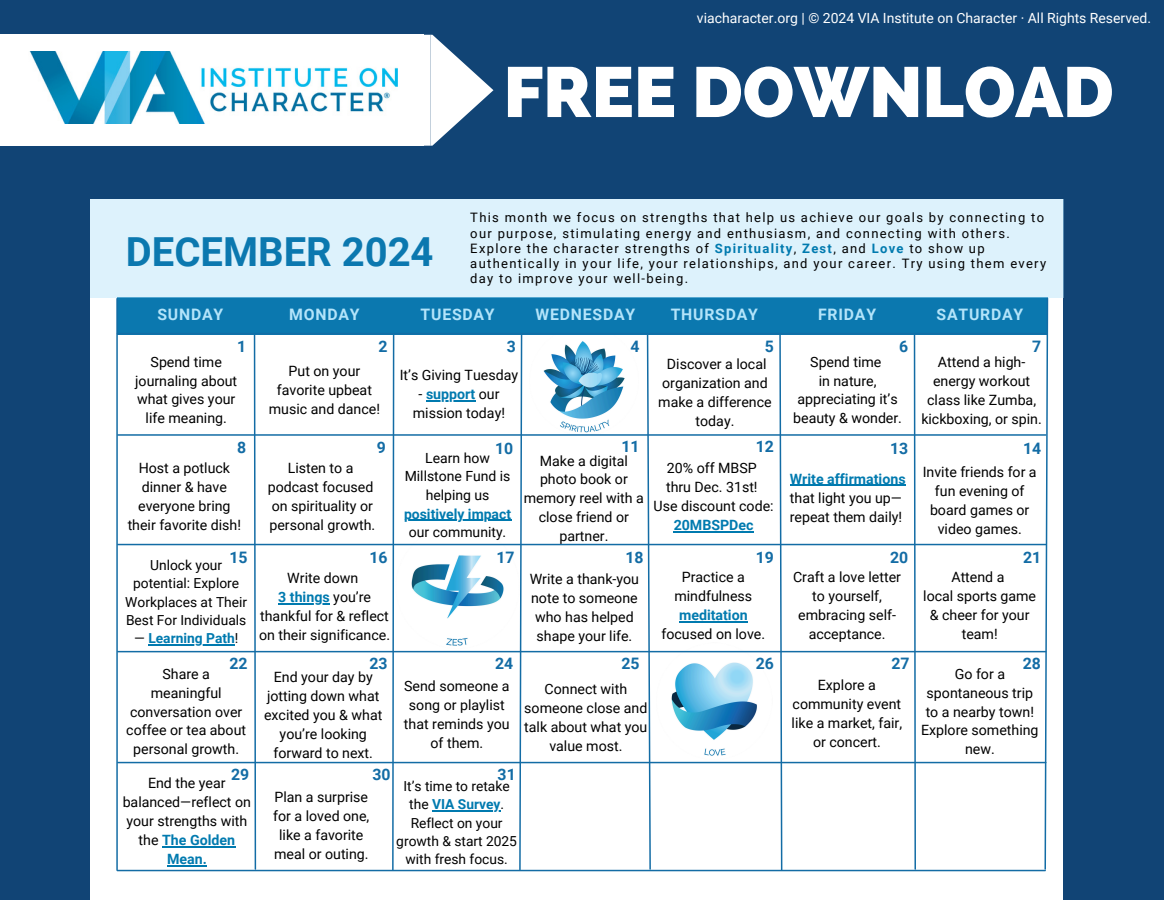
<style>
.page{position:relative;width:1164px;height:900px;background:#114475}
.page>*{position:absolute;margin:0;border:0;box-sizing:border-box;transform-origin:0 0}
.t1{font:800 70.8px "Raleway";color:#fff}
.t2{font:700 40px "Roboto";color:#0b78af}
.t3{font:700 15.8px "Roboto";color:#136ca5}
.t4{font:700 15.8px "Roboto";letter-spacing:.05em;color:#b3e4fa}
.t5{font:14.2px/19px "Roboto";color:#000;text-align:center}
.t6{font:700 14.2px "Roboto";color:#007aaf}
.t7{font:14px "Roboto";color:#fff}
.t8{font:14px/18.6px "Roboto";color:#000;text-align:center}
.t9{font:700 14px "Roboto";color:#007aaf}
.t10{font:13.8px/18.4px "Roboto";color:#000;text-align:center}
.t11{font:700 13.8px "Roboto";color:#007aaf}
.t12{font:13px/15.2px "Roboto";letter-spacing:.1em;color:#000}
.s1{font-weight:700;color:#007aaf}
.s2{font-weight:400;color:#000}
</style>
<div class="page">
<div style="left:90px;top:199px;width:973px;height:701px;background:#fff"></div>
<img style="left:655px;top:650px;width:119px;height:106px">
<img style="left:395px;top:543px;width:123px;height:103px">
<img style="left:543px;top:341px;width:82px;height:92px">
<svg style="left:391px;top:335px;width:4px;height:535px"></svg>
<svg style="left:253px;top:335px;width:4px;height:535px"></svg>
<svg style="left:913px;top:335px;width:4px;height:535px"></svg>
<svg style="left:778px;top:335px;width:5px;height:537px"></svg>
<svg style="left:646px;top:335px;width:6px;height:535px"></svg>
<svg style="left:518px;top:335px;width:5px;height:535px"></svg>
<div style="left:117px;top:297px;width:930px;height:38px;background:#0b78af"></div>
<hr style="left:117px;top:333px;width:929px;height:1px;background:#136ca5">
<hr style="left:118px;top:434px;width:928px;height:2px;background:#136ca5">
<hr style="left:118px;top:544px;width:928px;height:1px;background:#136ca5">
<hr style="left:118px;top:651px;width:928px;height:1px;background:#136ca5">
<hr style="left:118px;top:762px;width:928px;height:1px;background:#136ca5">
<hr style="left:116px;top:299px;width:2px;height:571px;background:#136ca5">
<svg style="left:1044px;top:298px;width:5px;height:573px"></svg>
<hr style="left:117px;top:870px;width:928px;height:1px;background:#136ca5">
<div style="left:90px;top:199px;width:974px;height:99px;background:#ddf2fc"></div>
<div style="left:0;top:35px;width:423px;height:111px;background:#fff"></div>
<svg style="left:423px;top:35px;width:70px;height:111px"></svg>
<img style="left:29px;top:51px;width:369px;height:72px">
<hr style="left:679px;top:621px;width:69px;height:1px;background:#007aaf">
<hr style="left:674px;top:531px;width:80px;height:1px;background:#007aaf">
<hr style="left:278px;top:604px;width:52px;height:1px;background:#007aaf">
<hr style="left:426px;top:400px;width:49px;height:1px;background:#007aaf">
<hr style="left:162px;top:846px;width:73px;height:1px;background:#007aaf">
<hr style="left:167px;top:865px;width:40px;height:1px;background:#007aaf">
<hr style="left:790px;top:485px;width:116px;height:1px;background:#007aaf">
<hr style="left:148px;top:645px;width:87px;height:1px;background:#007aaf">
<hr style="left:404px;top:520px;width:107px;height:1px;background:#007aaf">
<hr style="left:432px;top:810px;width:69px;height:1px;background:#007aaf">
<p class="t7" style="left:697px;top:10px;width:456px">viacharacter.org | © 2024 VIA Institute on Character · All Rights Reserved.</p>
<p class="t2" style="left:126px;top:229px;width:309px">DECEMBER 2024</p>
<p class="t1" style="left:504px;top:50px;width:612px">FREE DOWNLOAD</p>
<p class="t12" style="left:470px;top:210px;width:577px">This month we focus on strengths that help us achieve our goals by connecting to our purpose, stimulating energy and enthusiasm, and connecting with others.<br>Explore the character strengths of <span class="s1">Spirituality</span>, <span class="s1">Zest</span>, and <span class="s1">Love</span> to show up authentically in your life, your relationships, and your career. Try using them every day to improve your well-being.</p>
<p class="t4" style="left:157px;top:306px;width:67px">SUNDAY</p>
<h3 class="t4" style="left:289px;top:306px;width:72px">MONDAY</h3>
<h3 class="t4" style="left:421px;top:305px;width:76px">TUESDAY</h3>
<h3 class="t4" style="left:536px;top:306px;width:101px">WEDNESDAY</h3>
<h3 class="t4" style="left:671px;top:306px;width:89px">THURSDAY</h3>
<h3 class="t4" style="left:818px;top:306px;width:59px">FRIDAY</h3>
<h3 class="t4" style="left:937px;top:306px;width:88px">SATURDAY</h3>
<h3 class="t3" style="left:765px;top:337px;width:11px">5</h3>
<p class="t3" style="left:379px;top:337px;width:11px">2</p>
<p class="t3" style="left:507px;top:337px;width:11px">3</p>
<p class="t3" style="left:899px;top:337px;width:11px">6</p>
<p class="t3" style="left:1032px;top:337px;width:11px">7</p>
<p class="t3" style="left:237px;top:337px;width:11px">1</p>
<p class="t3" style="left:631px;top:337px;width:11px">4</p>
<p class="t5" style="left:269px;top:362px;width:113px">Put on your favorite upbeat music and dance!</p>
<p class="t5" style="left:135px;top:352px;width:104px">Spend time journaling about what gives your life meaning.</p>
<p class="t5" style="left:810px;top:352px;width:73px">Spend time</p>
<p class="t5" style="left:921px;top:353px;width:122px">Attend a high&shy;energy workout class like Zumba, kickboxing, or spin.</p>
<p class="t5" style="left:658px;top:355px;width:115px">Discover a local organization and make a difference today.</p>
<p class="t5" style="left:400px;top:365px;width:120px">It’s Giving Tuesday</p>
<p class="t6" style="left:419px;top:386px;width:82px"><span class="s2">-</span> support <span class="s2">our</span></p>
<p class="t5" style="left:413px;top:403px;width:94px">mission today!</p>
<p class="t5" style="left:793px;top:371px;width:110px">in nature, appreciating it’s beauty &amp; wonder.</p>
<p class="t3" style="left:237px;top:439px;width:11px">8</p>
<p class="t3" style="left:377px;top:439px;width:11px">9</p>
<p class="t3" style="left:495px;top:440px;width:20px">10</p>
<p class="t3" style="left:622px;top:438px;width:20px">11</p>
<p class="t3" style="left:756px;top:438px;width:20px">12</p>
<p class="t8" style="left:405px;top:449px;width:107px">Learn how<br>Millstone Fund is helping us</p>
<p class="t9" style="left:404px;top:506px;width:109px">positively impact</p>
<p class="t8" style="left:409px;top:523px;width:99px">our community.</p>
<p class="t5" style="left:524px;top:451px;width:122px">Make a digital photo book or memory reel with a close friend or partner.</p>
<p class="t5" style="left:667px;top:459px;width:91px">20% off MBSP</p>
<p class="t5" style="left:666px;top:478px;width:93px">thru Dec. 31st!</p>
<p class="t5" style="left:654px;top:497px;width:122px">Use discount code:<br><span class="s1">20MBSPDec</span></p>
<p class="t5" style="left:128px;top:459px;width:115px">Host a potluck dinner &amp; have everyone bring their favorite dish!</p>
<p class="t5" style="left:288px;top:459px;width:67px">Listen to a</p>
<p class="t5" style="left:268px;top:478px;width:107px">podcast focused</p>
<p class="t5" style="left:269px;top:497px;width:107px;text-align:left">on spirituality or personal growth.</p>
<p class="t3" style="left:890px;top:439px;width:20px">13</p>
<p class="t3" style="left:1023px;top:439px;width:20px">14</p>
<p class="t5" style="left:790px;top:469px;width:117px;text-align:left"><span class="s1">Write affirmations </span>that light you up— repeat them daily!</p>
<p class="t5" style="left:923px;top:463px;width:115px">Invite friends for a fun evening of board games or video games.</p>
<p class="t3" style="left:890px;top:548px;width:20px">20</p>
<p class="t3" style="left:1023px;top:548px;width:20px">21</p>
<p class="t3" style="left:229px;top:548px;width:20px">15</p>
<p class="t3" style="left:369px;top:548px;width:20px">16</p>
<p class="t3" style="left:497px;top:548px;width:20px">17</p>
<p class="t3" style="left:625px;top:548px;width:20px">18</p>
<p class="t3" style="left:756px;top:548px;width:20px">19</p>
<p class="t10" style="left:125px;top:556px;width:123px">Unlock your potential: Explore<br>Workplaces at Their<br>Best For Individuals</p>
<p class="t11" style="left:134px;top:631px;width:106px"><span class="s2">—</span> Learning Path<span class="s2">!</span></p>
<p class="t5" style="left:793px;top:567px;width:109px">Craft a love letter to yourself, embracing self&shy;acceptance.</p>
<p class="t5" style="left:662px;top:568px;width:105px">Practice a mindfulness <span class="s1">meditation </span>focused on love.</p>
<p class="t5" style="left:951px;top:567px;width:55px">Attend a</p>
<p class="t5" style="left:287px;top:569px;width:73px">Write down</p>
<p class="t5" style="left:259px;top:588px;width:133px"><span class="s1">3 things</span> you’re thankful for &amp; reflect on their significance.</p>
<p class="t5" style="left:530px;top:569px;width:111px">Write a thank-you note to someone who has helped shape your life.</p>
<p class="t5" style="left:923px;top:586px;width:114px">local sports game &amp; cheer for your team!</p>
<p class="t3" style="left:230px;top:654px;width:20px">22</p>
<p class="t3" style="left:369px;top:654px;width:20px">23</p>
<p class="t3" style="left:495px;top:654px;width:20px">24</p>
<p class="t3" style="left:622px;top:654px;width:20px">25</p>
<p class="t3" style="left:756px;top:654px;width:20px">26</p>
<p class="t5" style="left:126px;top:664px;width:121px">Share a meaningful conversation over coffee or tea about personal growth.</p>
<p class="t5" style="left:264px;top:667px;width:120px">End your day by jotting down what excited you &amp; what you’re looking forward to next.</p>
<p class="t5" style="left:404px;top:677px;width:107px">Send someone a song or playlist that reminds you of them.</p>
<p class="t5" style="left:524px;top:680px;width:125px">Connect with someone close and talk about what you value most.</p>
<p class="t3" style="left:231px;top:765px;width:20px">29</p>
<p class="t5" style="left:123px;top:774px;width:130px">End the year balanced—reflect on your strengths with the <span class="s1">The Golden<br>Mean.</span></p>
<p class="t3" style="left:372px;top:765px;width:20px">30</p>
<p class="t3" style="left:498px;top:765px;width:20px">31</p>
<p class="t10" style="left:396px;top:777px;width:122px">It’s time to retake the <span class="s1">VIA Survey</span>.<br>Reflect on your growth &amp; start 2025 with fresh focus.</p>
<p class="t5" style="left:273px;top:787px;width:98px">Plan a surprise for a loved one, like a favorite meal or outing.</p>
<p class="t3" style="left:891px;top:654px;width:20px">27</p>
<p class="t3" style="left:1023px;top:654px;width:20px">28</p>
<p class="t5" style="left:921px;top:664px;width:119px">Go for a spontaneous trip to a nearby town!<br>Explore something new.</p>
<p class="t5" style="left:792px;top:675px;width:112px">Explore a community event like a market, fair, or concert.</p>
</div>
